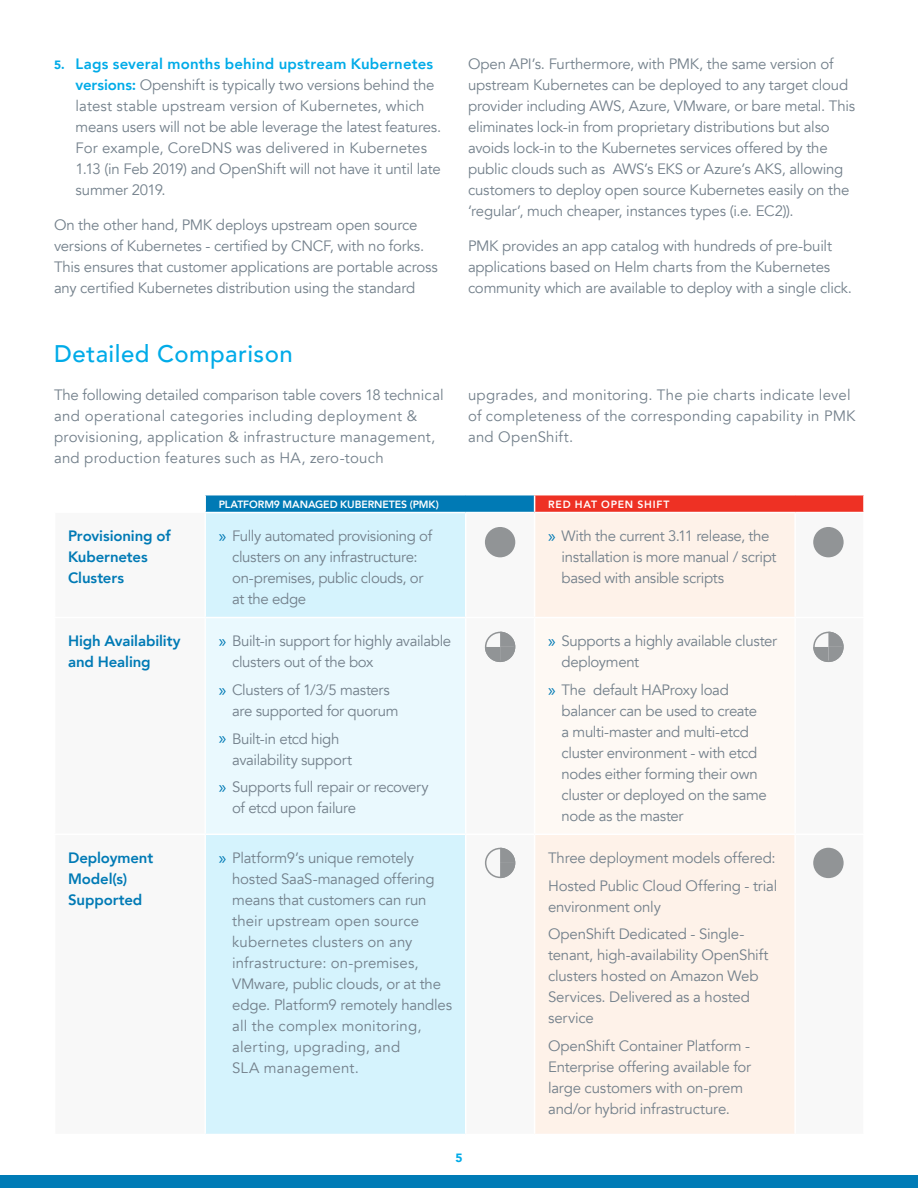
<style>
.page{position:relative;width:918px;height:1188px;background:#fff}
.page>*{position:absolute;margin:0;border:0;box-sizing:border-box;transform-origin:0 0}
.P9_Title{font:500 24px "Avenir";letter-spacing:.02em;color:#00abe8}
.P9_Body{font:15px/21px "Avenir";letter-spacing:-.015em;color:#73808b}
.Table_Body{font:15px/21px "Avenir";letter-spacing:-.015em;color:#73808b}
.P9_Body-2{font:15px/21px "Avenir";letter-spacing:.015em;color:#73808b}
.P9_Body-3{font:15px/21px "Avenir";letter-spacing:.005em;color:#73808b}
.Table_Body-2{font:800 15px/21px "Avenir";letter-spacing:-.01em;color:#007ab5}
.t1{font:900 12px "Avenir";color:#00abe8}
.Table_Header{font:800 10.5px "Avenir";letter-spacing:-.005em;color:#fff}
.Table_Header-2{font:800 10.5px "Avenir";letter-spacing:.075em;color:#fff}
.s1{font-weight:900;font-size:12px;color:#00abe8}
.s2{font-weight:800;color:#00abe8}
.s3{font-family:"Myriad Pro";font-size:18px;color:#007ab5}
</style>
<div class="page">
<div style="left:0;top:1175px;width:918px;height:13px;background:#007bb6"></div>
<div style="left:205px;top:495px;width:330px;height:18px;background:#007ab5"></div>
<div style="left:535px;top:495px;width:329px;height:18px;background:#ee3124"></div>
<div style="left:206px;top:513px;width:259px;height:621px;background:#d5f3fd"></div>
<div style="left:535px;top:513px;width:259px;height:621px;background:#fef2e9"></div>
<div style="left:205px;top:618px;width:261px;height:216px;background:#eaf9fe"></div>
<div style="left:535px;top:618px;width:260px;height:216px;background:#fef9f4"></div>
<hr style="left:205px;top:617px;width:261px;height:1px;background:#fff">
<hr style="left:204px;top:618px;width:2px;height:216px;background:#fff">
<hr style="left:465px;top:618px;width:1px;height:216px;background:#fff">
<hr style="left:205px;top:834px;width:261px;height:1px;background:#fff">
<hr style="left:535px;top:617px;width:260px;height:1px;background:#fff">
<hr style="left:794px;top:618px;width:2px;height:216px;background:#fff">
<hr style="left:535px;top:834px;width:260px;height:1px;background:#fff">
<svg style="left:205px;top:495px;width:1px;height:17px"></svg>
<svg style="left:534px;top:495px;width:1px;height:17px"></svg>
<svg style="left:863px;top:495px;width:1px;height:17px"></svg>
<hr style="left:204px;top:512px;width:262px;height:1px;background:#fff">
<hr style="left:466px;top:512px;width:69px;height:1px;background:#fff">
<hr style="left:535px;top:512px;width:260px;height:1px;background:#fff">
<hr style="left:795px;top:512px;width:70px;height:1px;background:#fff">
<div style="left:485px;top:527px;width:30px;height:30px;background:#919496;border-radius:50%"></div>
<div style="left:813px;top:527px;width:31px;height:30px;background:#919496;border-radius:50%"></div>
<div style="left:813px;top:848px;width:31px;height:30px;background:#919496;border-radius:50%"></div>
<svg style="left:485px;top:632px;width:30px;height:30px"></svg>
<svg style="left:813px;top:632px;width:31px;height:30px"></svg>
<svg style="left:485px;top:848px;width:30px;height:30px"></svg>
<p class="P9_Body" style="left:76px;top:54px;width:367px;text-indent:-22px"><span class="s1">5.</span> <span class="s2">Lags several months behind upstream Kubernetes versions:</span> Openshift is typically two versions behind the latest stable upstream version of Kubernetes, which means users will not be able leverage the latest features.<br>For example, CoreDNS was delivered in Kubernetes 1.13 (in Feb 2019) and OpenShift will not have it until late summer 2019.</p>
<p class="P9_Body" style="left:54px;top:214px;width:385px">On the other hand, PMK deploys upstream open source versions of Kubernetes - certified by CNCF, with no forks.<br>This ensures that customer applications are portable across any certified Kubernetes distribution using the standard</p>
<p class="P9_Title" style="left:54px;top:332px;width:240px">Detailed Comparison</p>
<p class="P9_Body" style="left:468px;top:54px;width:389px">Open API’s. Furthermore, with PMK, the same version of upstream Kubernetes can be deployed to any target cloud provider including AWS, Azure, VMware, or bare metal. This eliminates lock-in from proprietary distributions but also avoids lock-in to the Kubernetes services offered by the public clouds such as AWS’s EKS or Azure’s AKS, allowing customers to deploy open source Kubernetes easily on the ‘regular’, much cheaper, instances types (i.e. EC2)).</p>
<p class="P9_Body" style="left:468px;top:235px;width:386px">PMK provides an app catalog with hundreds of pre-built applications based on Helm charts from the Kubernetes community which are available to deploy with a single click.</p>
<p class="P9_Body-2" style="left:54px;top:385px;width:391px">The following detailed comparison table covers 18 technical and operational categories including deployment &amp; provisioning, application &amp; infrastructure management, and production features such as HA, zero-touch</p>
<p class="P9_Body-2" style="left:468px;top:385px;width:389px">upgrades, and monitoring. The pie charts indicate level of completeness of the corresponding capability in PMK and OpenShift.</p>
<p class="Table_Header" style="left:219px;top:496px;width:222px">PLATFORM9 MANAGED KUBERNETES (PMK)</p>
<p class="Table_Header-2" style="left:548px;top:496px;width:123px">RED HAT OPEN SHIFT</p>
<p class="Table_Body-2" style="left:68px;top:525px;width:104px">Provisioning of<br>Kubernetes<br>Clusters</p>
<p class="P9_Body" style="left:232px;top:526px;width:201px;text-indent:-14px"><span class="s3">»</span> Fully automated provisioning of clusters on any infrastructure: on-premises, public clouds, or at the edge</p>
<p class="P9_Body" style="left:562px;top:526px;width:216px;text-indent:-14px"><span class="s3">»</span> With the current 3.11 release, the installation is more manual / script based with ansible scripts</p>
<p class="Table_Body-2" style="left:68px;top:630px;width:114px">High Availability and Healing</p>
<p class="P9_Body" style="left:232px;top:631px;width:221px;text-indent:-14px"><span class="s3">»</span> Built-in support for highly available clusters out of the box</p>
<p class="P9_Body" style="left:232px;top:679px;width:168px;text-indent:-14px"><span class="s3">»</span> Clusters of 1/3/5 masters are supported for quorum</p>
<p class="P9_Body" style="left:232px;top:728px;width:121px;text-indent:-14px"><span class="s3">»</span> Built-in etcd high availability support</p>
<p class="P9_Body" style="left:232px;top:777px;width:198px;text-indent:-14px"><span class="s3">»</span> Supports full repair or recovery of etcd upon failure</p>
<p class="P9_Body" style="left:562px;top:631px;width:217px;text-indent:-14px"><span class="s3">»</span> Supports a highly available cluster deployment</p>
<p class="P9_Body" style="left:562px;top:679px;width:207px;text-indent:-14px"><span class="s3">»</span> The default HAProxy load balancer can be used to create a multi-master and multi-etcd cluster environment - with etcd nodes either forming their own cluster or deployed on the same node as the master</p>
<p class="Table_Body-2" style="left:68px;top:847px;width:87px">Deployment<br>Model(s)<br>Supported</p>
<p class="P9_Body-3" style="left:232px;top:847px;width:221px;text-indent:-14px"><span class="s3">»</span> Platform9’s unique remotely hosted SaaS-managed offering means that customers can run their upstream open source kubernetes clusters on any infrastructure: on-premises,<br>VMware, public clouds, or at the edge. Platform9 remotely handles all the complex monitoring, alerting, upgrading, and<br>SLA management.</p>
<p class="Table_Body" style="left:548px;top:847px;width:229px">Three deployment models offered:</p>
<p class="Table_Body" style="left:548px;top:875px;width:231px">Hosted Public Cloud Offering - trial environment only</p>
<p class="Table_Body" style="left:548px;top:924px;width:222px">OpenShift Dedicated - Single&shy;tenant, high-availability OpenShift clusters hosted on Amazon Web<br>Services. Delivered as a hosted service</p>
<p class="Table_Body" style="left:548px;top:1036px;width:205px">OpenShift Container Platform -<br>Enterprise offering available for large customers with on-prem and/or hybrid infrastructure.</p>
<p class="t1" style="left:455px;top:1147px;width:9px">5</p>
</div>
